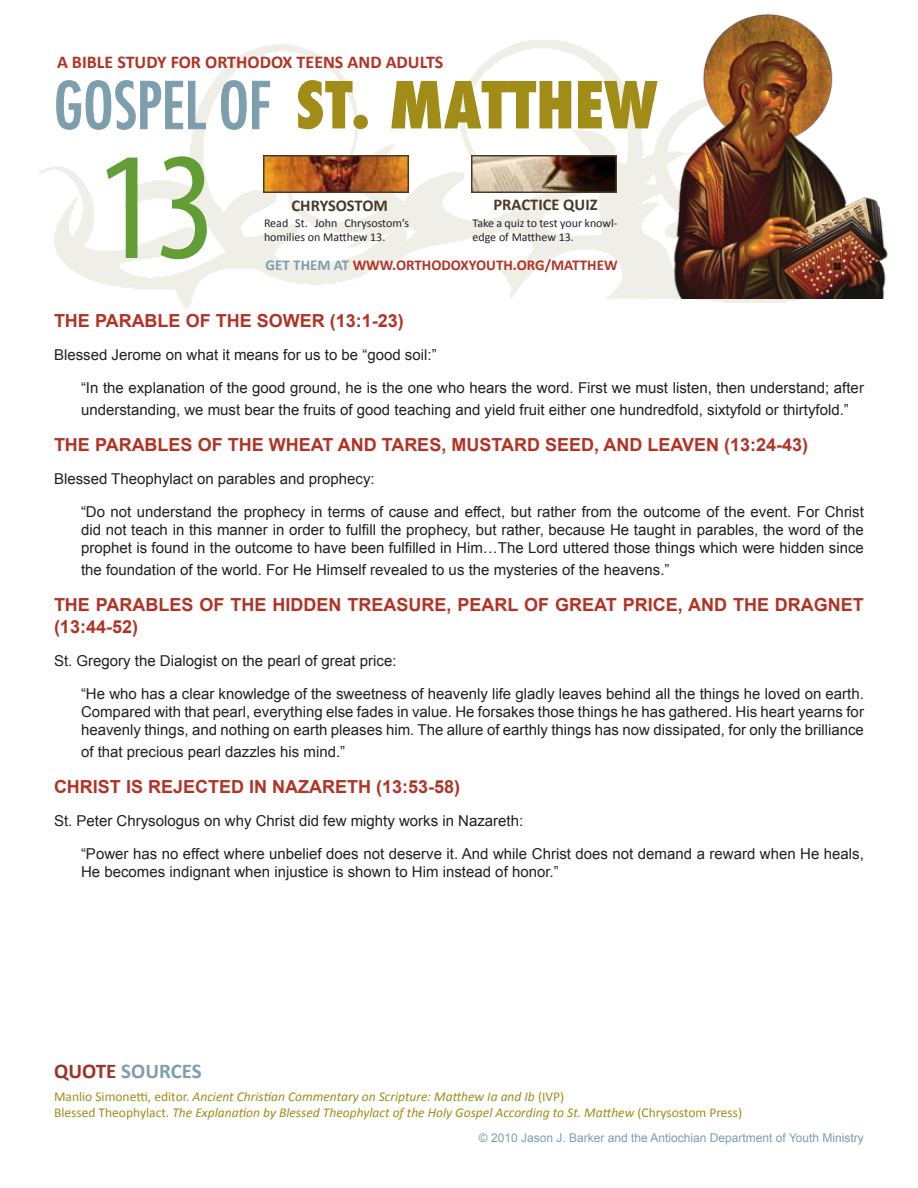
<style>
.page{position:relative;width:918px;height:1188px;background:#fff}
.page>*{position:absolute;margin:0;border:0;box-sizing:border-box;transform-origin:0 0}
.t1{font:condensed 154.5px "Myriad Pro";color:#629e35}
.t2{font:800 condensed 63px "Futura";color:#a18c17}
.t3{font:700 21px "Calibri";color:#7d9ead}
.t4{font:700 18px/21.6px "Arial";color:#b23326}
.t5{font:700 18px "Calibri";color:#b23326}
.t6{font:700 16.5px "Calibri";color:#4a3828}
.t7{font:15px/18px "Arial";color:#231f20}
.t8{font:700 15px "Calibri";color:#b23326}
.t9{font:italic 13.5px/16.2px "Calibri";color:#a18c17}
.t10{font:12px/14.4px "Calibri";color:#231f20}
.t11{font:12px "Arial";color:#7d9ead}
.s1{font-weight:500;color:#7d9ead}
.s2{color:#7d9ead}
.s3{color:#9e3326}
.s4{font-style:normal}
</style>
<div class="page">
<img style="left:39px;top:41px;width:840px;height:268px">
<img style="left:669px;top:13px;width:219px;height:285px">
<svg style="left:56px;top:80px;width:150px;height:50px"></svg>
<svg style="left:221px;top:80px;width:49px;height:50px"></svg>
<img style="left:263px;top:155px;width:146px;height:38px">
<img style="left:471px;top:155px;width:146px;height:38px">
<p class="t5" style="left:57px;top:50px;width:388px">A BIBLE STUDY FOR ORTHODOX TEENS AND ADULTS</p>
<h2 class="t2" style="left:54px;top:62px;width:605px"><span class="s1">GOSPEL OF</span> ST. MATTHEW</h2>
<h1 class="t1" style="left:97px;top:114px;width:120px">13</h1>
<p class="t6" style="left:292px;top:195px;width:98px">CHRYSOSTOM</p>
<p class="t10" style="left:264px;top:215px;width:147px">Read St. John Chrysostom’s homilies on Matthew 13.</p>
<p class="t6" style="left:494px;top:195px;width:106px">PRACTICE QUIZ</p>
<p class="t10" style="left:472px;top:215px;width:147px">Take a quiz to test your knowl&shy;edge of Matthew 13.</p>
<p class="t8" style="left:266px;top:255px;width:354px"><span class="s2">GET THEM AT</span> WWW.ORTHODOXYOUTH.ORG/MATTHEW</p>
<p class="t4" style="left:54px;top:310px;width:351px">THE PARABLE OF THE SOWER (13:1-23)</p>
<p class="t7" style="left:54px;top:346px;width:384px">Blessed Jerome on what it means for us to be “good soil:”</p>
<p class="t7" style="left:81px;top:377px;width:784px;line-height:21.6px">“In the explanation of the good ground, he is the one who hears the word. First we must listen, then understand; after understanding, we must bear the fruits of good teaching and yield fruit either one hundredfold, sixtyfold or thirtyfold.”</p>
<p class="t4" style="left:54px;top:435px;width:756px">THE PARABLES OF THE WHEAT AND TARES, MUSTARD SEED, AND LEAVEN (13:24-43)</p>
<p class="t7" style="left:54px;top:470px;width:322px">Blessed Theophylact on parables and prophecy:</p>
<p class="t7" style="left:81px;top:503px;width:784px;text-align:justify">“Do not understand the prophecy in terms of cause and effect, but rather from the outcome of the event. For Christ did not teach in this manner in order to fulfill the prophecy, but rather, because He taught in parables, the word of the prophet is found in the outcome to have been fulfilled in Him…The Lord uttered those things which were hidden since</p>
<p class="t7" style="left:81px;top:561px;width:590px">the foundation of the world. For He Himself revealed to us the mysteries of the heavens.”</p>
<p class="t4" style="left:54px;top:595px;width:811px">THE PARABLES OF THE HIDDEN TREASURE, PEARL OF GREAT PRICE, AND THE DRAGNET (13:44-52)</p>
<p class="t7" style="left:54px;top:652px;width:344px">St. Gregory the Dialogist on the pearl of great price:</p>
<p class="t7" style="left:81px;top:685px;width:784px;text-align:justify">“He who has a clear knowledge of the sweetness of heavenly life gladly leaves behind all the things he loved on earth.<br>Compared with that pearl, everything else fades in value. He forsakes those things he has gathered. His heart yearns for heavenly things, and nothing on earth pleases him. The allure of earthly things has now dissipated, for only the brilliance</p>
<p class="t7" style="left:81px;top:742px;width:266px">of that precious pearl dazzles his mind.”</p>
<p class="t4" style="left:54px;top:777px;width:408px">CHRIST IS REJECTED IN NAZARETH (13:53-58)</p>
<p class="t7" style="left:54px;top:812px;width:471px">St. Peter Chrysologus on why Christ did few mighty works in Nazareth:</p>
<p class="t7" style="left:81px;top:845px;width:784px">“Power has no effect where unbelief does not deserve it. And while Christ does not demand a reward when He heals,<br>He becomes indignant when injustice is shown to Him instead of honor.”</p>
<h3 class="t3" style="left:54px;top:1059px;width:149px"><span class="s3">QUOTE</span> SOURCES</h3>
<p class="t9" style="left:54px;top:1087px;width:690px"><span class="s4">Manlio Simonetti, editor.</span> Ancient Christian Commentary on Scripture: Matthew Ia and Ib <span class="s4">(IVP)<br>Blessed Theophylact.</span> The Explanation by Blessed Theophylact of the Holy Gospel According to St. Matthew <span class="s4">(Chrysostom Press)</span></p>
<p class="t11" style="left:479px;top:1130px;width:387px">© 2010 Jason J. Barker and the Antiochian Department of Youth Ministry</p>
</div>
